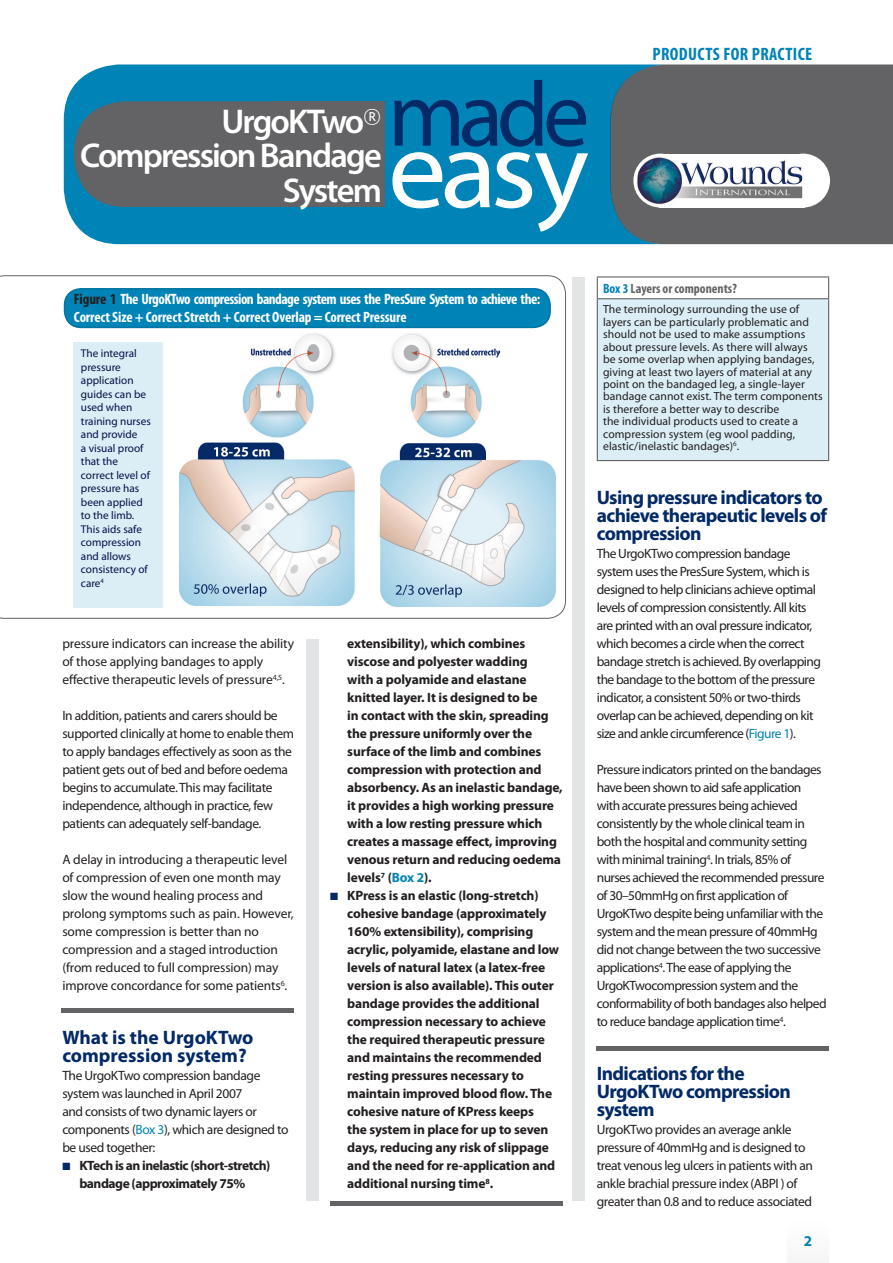
<style>
.page{position:relative;width:893px;height:1263px;background:#fff}
.page>*{position:absolute;margin:0;border:0;box-sizing:border-box;transform-origin:0 0}
.t1{font:111.3px "Myriad Pro";color:#fff;scale:1.05 1}
.t2{font:92.55px "Myriad Pro";color:#032a67}
.t3{font:600 34.5px/34.5px "Myriad Pro";letter-spacing:-.055em;color:#fff;text-align:right}
.t4{font:700 19.5px/18px "Myriad Pro";letter-spacing:-.03em;color:#032a67}
.t5{font:700 19.5px/18px "Myriad Pro";color:#032a67}
.t6{font:700 condensed 18px "Myriad Pro";letter-spacing:.02em;color:#0083b6}
.t7{font:700 condensed 15px/18px "Myriad Pro";letter-spacing:-.035em;color:#fff}
.t8{font:700 15px "Myriad Pro";color:#0083b6}
.t9{font:13.5px/18px "Myriad Pro";letter-spacing:-.04em;color:#231f20}
.t10{font:700 13.5px/18px "Myriad Pro";letter-spacing:-.01em;color:#231f20}
.t11{font:13.5px/18px "Myriad Pro";letter-spacing:-.01em;color:#231f20}
.t12{font:700 13.5px/18px "Myriad Pro";letter-spacing:-.035em;color:#231f20}
.t13{font:700 condensed 13.5px "Myriad Pro";color:#636366}
.t14{font:11.7px/12.5px "Myriad Pro";letter-spacing:.005em;color:#231f20}
.t15{font:11.25px/13.5px "Myriad Pro";color:#021249}
.s1{font-family:"Whitney";font-weight:400}
.s2{color:#231f20}
.s3{color:#0083b6}
.s4{color:#032a67}
</style>
<div class="page">
<div style="left:64px;top:64px;width:547px;height:180px;background:#0083b6"></div>
<div style="left:74px;top:101px;width:295px;height:106px;background:#636366;border-radius:51px"></div>
<div style="left:270px;top:101px;width:115px;height:106px;background:#636366"></div>
<div style="left:573px;top:277px;width:12px;height:924px;background:#e3e4e6"></div>
<div style="left:306px;top:639px;width:12px;height:562px;background:#e3e4e6"></div>
<div style="left:611px;top:64px;width:282px;height:180px;background:#636366"></div>
<svg style="left:633px;top:154px;width:54px;height:53px"></svg>
<div style="left:659px;top:154px;width:146px;height:53px;background:#fff"></div>
<div style="left:776px;top:154px;width:54px;height:53px;background:#fff;border-radius:50%"></div>
<img style="left:637px;top:156px;width:166px;height:49px">
<hr style="left:62px;top:1008px;width:232px;height:4px;background:#636366">
<svg style="left:0;top:275px;width:566px;height:344px"></svg>
<div style="left:65px;top:289px;width:485px;height:38px;background:#0083b6;border-radius:16px"></div>
<div style="left:64px;top:288px;width:487px;height:40px;border:2px solid #0076a3;border-radius:16px"></div>
<div style="left:597px;top:299px;width:232px;height:161px;background:#dbedf5"></div>
<svg style="left:828px;top:278px;width:1px;height:20px"></svg>
<hr style="left:828px;top:299px;width:1px;height:161px;background:#636366">
<hr style="left:597px;top:276px;width:232px;height:2px;background:#636366">
<svg style="left:597px;top:278px;width:1px;height:20px"></svg>
<hr style="left:597px;top:298px;width:232px;height:1px;background:#636366">
<hr style="left:597px;top:299px;width:1px;height:161px;background:#636366">
<hr style="left:597px;top:460px;width:232px;height:1px;background:#636366">
<hr style="left:597px;top:1046px;width:232px;height:4px;background:#636366">
<div style="left:74px;top:342px;width:89px;height:266px;background:#dbedf5"></div>
<img style="left:233px;top:332px;width:266px;height:106px">
<img style="left:179px;top:438px;width:178px;height:167px">
<img style="left:369px;top:441px;width:186px;height:165px">
<hr style="left:330px;top:1201px;width:232px;height:4px;background:#636366">
<h3 class="t3" style="left:80px;top:103px;width:303px">UrgoKTwo<span class="s1">®<br></span>Compression Bandage<br>System</h3>
<h2 class="t2" style="left:388px;top:58px;width:203px">made</h2>
<h1 class="t1" style="left:388px;top:101px;width:193px">easy</h1>
<h3 class="t6" style="left:652px;top:42px;width:161px">PRODUCTS FOR PRACTICE</h3>
<p class="t7" style="left:74px;top:289px;width:468px"><span class="s2">Figure 1</span> The UrgoKTwo compression bandage system uses the PresSure System to achieve the:<br>Correct Size + Correct Stretch + Correct Overlap = Correct Pressure</p>
<p class="t15" style="left:81px;top:346px;width:71px">The integral pressure application guides can be used when training nurses and provide<br>a visual proof that the correct level of pressure has been applied to the limb.<br>This aids safe compression and allows consistency of care<sup>4</sup></p>
<p class="t11" style="left:62px;top:634px;width:233px">pressure indicators can increase the ability of those applying bandages to apply effective therapeutic levels of pressure<sup>4,5</sup>.</p>
<p class="t9" style="left:62px;top:706px;width:233px">In addition, patients and carers should be supported clinically at home to enable them to apply bandages effectively as soon as the patient gets out of bed and before oedema begins to accumulate. This may facilitate independence, although in practice, few patients can adequately self-bandage.</p>
<p class="t11" style="left:62px;top:850px;width:233px">A delay in introducing a therapeutic level of compression of even one month may slow the wound healing process and prolong symptoms such as pain. However, some compression is better than no compression and a staged introduction (from reduced to full compression) may improve concordance for some patients<sup>6</sup>.</p>
<h3 class="t5" style="left:62px;top:1028px;width:193px">What is the UrgoKTwo compression system?</h3>
<p class="t9" style="left:62px;top:1066px;width:228px">The UrgoKTwo compression bandage system was launched in April 2007<br>and consists of two dynamic layers or components (<span class="s3">Box 3</span>), which are designed to be used together:</p>
<p class="t12" style="left:79px;top:1156px;width:193px;text-indent:-17px"><span class="s4">■</span> KTech is an inelastic (short-stretch) bandage (approximately 75%</p>
<p class="t10" style="left:347px;top:634px;width:217px">extensibility), which combines viscose and polyester wadding<br>with a polyamide and elastane knitted layer. It is designed to be<br>in contact with the skin, spreading the pressure uniformly over the surface of the limb and combines compression with protection and absorbency. As an inelastic bandage, it provides a high working pressure with a low resting pressure which creates a massage effect, improving venous return and reducing oedema levels<sup>7</sup> (<span class="s3">Box 2</span>).</p>
<p class="t10" style="left:347px;top:886px;width:213px;text-indent:-17px"><span class="s4">■</span> KPress is an elastic (long-stretch) cohesive bandage (approximately 160% extensibility), comprising acrylic, polyamide, elastane and low levels of natural latex (a latex-free version is also available). This outer bandage provides the additional compression necessary to achieve the required therapeutic pressure and maintains the recommended resting pressures necessary to maintain improved blood flow. The cohesive nature of KPress keeps<br>the system in place for up to seven days, reducing any risk of slippage and the need for re-application and additional nursing time<sup>8</sup>.</p>
<p class="t13" style="left:603px;top:280px;width:135px"><span class="s3">Box 3</span> Layers or components?</p>
<p class="t14" style="left:603px;top:303px;width:221px">The terminology surrounding the use of layers can be particularly problematic and should not be used to make assumptions about pressure levels. As there will always be some overlap when applying bandages, giving at least two layers of material at any point on the bandaged leg, a single-layer bandage cannot exist. The term components is therefore a better way to describe<br>the individual products used to create a compression system (eg wool padding, elastic/inelastic bandages)<sup>6</sup>.</p>
<h3 class="t4" style="left:597px;top:488px;width:232px">Using pressure indicators to achieve therapeutic levels of compression</h3>
<p class="t9" style="left:597px;top:544px;width:226px">The UrgoKTwo compression bandage system uses the PresSure System, which is designed to help clinicians achieve optimal levels of compression consistently. All kits are printed with an oval pressure indicator, which becomes a circle when the correct bandage stretch is achieved. By overlapping the bandage to the bottom of the pressure indicator, a consistent 50% or two-thirds overlap can be achieved, depending on kit size and ankle circumference (<span class="s3">Figure 1</span>).</p>
<p class="t9" style="left:597px;top:760px;width:231px">Pressure indicators printed on the bandages have been shown to aid safe application with accurate pressures being achieved consistently by the whole clinical team in both the hospital and community setting with minimal training<sup>4</sup>. In trials, 85% of nurses achieved the recommended pressure of 30–50mmHg on first application of UrgoKTwo despite being unfamiliar with the system and the mean pressure of 40mmHg did not change between the two successive applications<sup>4</sup>. The ease of applying the UrgoKTwocompression system and the conformability of both bandages also helped to reduce bandage application time<sup>4</sup>.</p>
<h3 class="t4" style="left:597px;top:1064px;width:196px">Indications for the<br>UrgoKTwo compression system</h3>
<p class="t9" style="left:597px;top:1120px;width:218px">UrgoKTwo provides an average ankle pressure of 40mmHg and is designed to treat venous leg ulcers in patients with an ankle brachial pressure index (ABPI ) of greater than 0.8 and to reduce associated</p>
<p class="t8" style="left:804px;top:1231px;width:10px">2</p>
</div>
